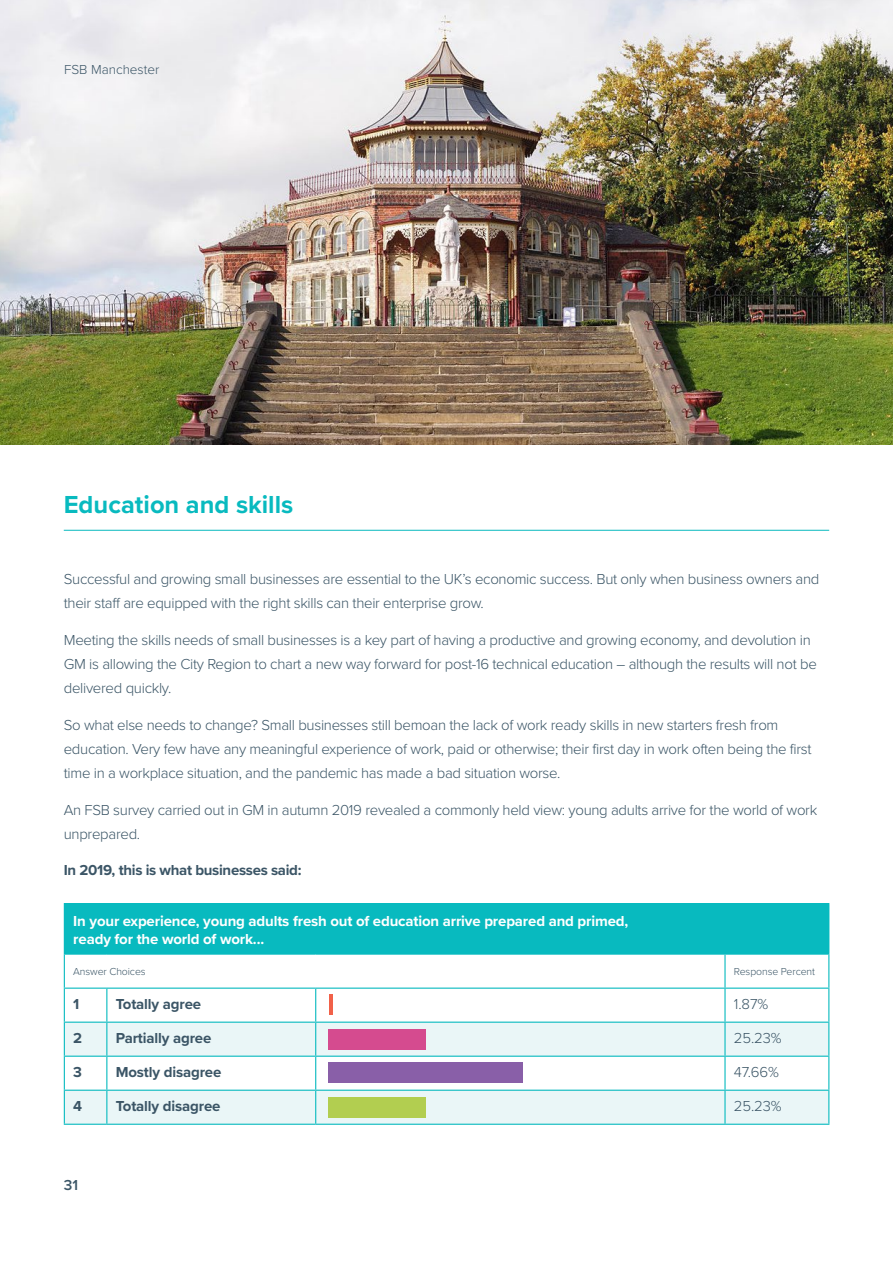
<style>
.page{position:relative;width:893px;height:1263px;background:#fff}
.page>*{position:absolute;margin:0;border:0;box-sizing:border-box;transform-origin:0 0}
.t1{font:700 25.5px "Proxima Nova";color:#08babf}
.t2{font:300 15px/24px "Proxima Nova";letter-spacing:-.02em;color:#3b5566}
.t3{font:700 15px/18px "Proxima Nova";letter-spacing:-.01em;color:#fff}
.t4{font:700 15px "Proxima Nova";letter-spacing:-.01em;color:#3b5566}
.t5{font:600 15px "Proxima Nova";color:#3b5566}
.t6{font:300 13.5px "Proxima Nova";color:#3b5566}
.t7{font:300 10.5px "Proxima Nova";letter-spacing:-.01em;color:#3b5566}
</style>
<div class="page">
<img style="left:0;top:0;width:893px;height:444px">
<hr style="left:64px;top:530px;width:765px;height:1px;background:#08babf">
<div style="left:64px;top:904px;width:765px;height:50px;background:#08babf"></div>
<svg style="left:65px;top:1023px;width:763px;height:101px;fill:#eaf6f7"></svg>
<hr style="left:64px;top:903px;width:43px;height:1px;background:#08babf">
<hr style="left:107px;top:903px;width:209px;height:1px;background:#08babf">
<hr style="left:316px;top:903px;width:409px;height:1px;background:#08babf">
<hr style="left:725px;top:903px;width:104px;height:1px;background:#08babf">
<hr style="left:64px;top:953px;width:43px;height:2px;background:#08babf">
<hr style="left:64px;top:955px;width:1px;height:32px;background:#08babf">
<hr style="left:107px;top:953px;width:209px;height:2px;background:#08babf">
<hr style="left:316px;top:953px;width:409px;height:2px;background:#08babf">
<hr style="left:725px;top:953px;width:104px;height:2px;background:#08babf">
<hr style="left:724px;top:955px;width:2px;height:32px;background:#08babf">
<hr style="left:828px;top:955px;width:1px;height:32px;background:#08babf">
<hr style="left:64px;top:987px;width:43px;height:2px;background:#08babf">
<hr style="left:64px;top:989px;width:1px;height:32px;background:#08babf">
<hr style="left:107px;top:987px;width:209px;height:2px;background:#08babf">
<hr style="left:106px;top:989px;width:1px;height:32px;background:#08babf">
<hr style="left:316px;top:987px;width:409px;height:2px;background:#08babf">
<hr style="left:315px;top:989px;width:1px;height:32px;background:#08babf">
<hr style="left:725px;top:987px;width:104px;height:2px;background:#08babf">
<hr style="left:724px;top:989px;width:2px;height:32px;background:#08babf">
<hr style="left:828px;top:989px;width:1px;height:32px;background:#08babf">
<hr style="left:64px;top:1021px;width:43px;height:2px;background:#08babf">
<hr style="left:64px;top:1023px;width:1px;height:32px;background:#08babf">
<hr style="left:107px;top:1021px;width:209px;height:2px;background:#08babf">
<hr style="left:106px;top:1023px;width:1px;height:32px;background:#08babf">
<hr style="left:316px;top:1021px;width:409px;height:2px;background:#08babf">
<hr style="left:315px;top:1023px;width:1px;height:32px;background:#08babf">
<hr style="left:725px;top:1021px;width:104px;height:2px;background:#08babf">
<hr style="left:724px;top:1023px;width:2px;height:32px;background:#08babf">
<hr style="left:828px;top:1023px;width:1px;height:32px;background:#08babf">
<hr style="left:64px;top:1055px;width:43px;height:2px;background:#08babf">
<hr style="left:64px;top:1057px;width:1px;height:33px;background:#08babf">
<hr style="left:107px;top:1055px;width:209px;height:2px;background:#08babf">
<hr style="left:106px;top:1057px;width:1px;height:33px;background:#08babf">
<hr style="left:316px;top:1055px;width:409px;height:2px;background:#08babf">
<hr style="left:315px;top:1057px;width:1px;height:33px;background:#08babf">
<hr style="left:725px;top:1055px;width:104px;height:2px;background:#08babf">
<hr style="left:724px;top:1057px;width:2px;height:33px;background:#08babf">
<hr style="left:828px;top:1057px;width:1px;height:33px;background:#08babf">
<hr style="left:64px;top:1090px;width:43px;height:1px;background:#08babf">
<hr style="left:64px;top:1091px;width:1px;height:33px;background:#08babf">
<hr style="left:107px;top:1090px;width:209px;height:1px;background:#08babf">
<hr style="left:106px;top:1091px;width:1px;height:33px;background:#08babf">
<hr style="left:316px;top:1090px;width:409px;height:1px;background:#08babf">
<hr style="left:315px;top:1091px;width:1px;height:33px;background:#08babf">
<hr style="left:725px;top:1090px;width:104px;height:1px;background:#08babf">
<hr style="left:724px;top:1091px;width:2px;height:33px;background:#08babf">
<hr style="left:828px;top:1091px;width:1px;height:33px;background:#08babf">
<hr style="left:64px;top:1124px;width:43px;height:1px;background:#08babf">
<hr style="left:107px;top:1124px;width:209px;height:1px;background:#08babf">
<hr style="left:316px;top:1124px;width:409px;height:1px;background:#08babf">
<hr style="left:725px;top:1124px;width:104px;height:1px;background:#08babf">
<div style="left:329px;top:1097px;width:97px;height:21px;background:#b2ce50"></div>
<div style="left:329px;top:1062px;width:194px;height:21px;background:#895fa8"></div>
<div style="left:329px;top:1029px;width:97px;height:21px;background:#d54b8f"></div>
<hr style="left:329px;top:994px;width:4px;height:21px;background:#f16149">
<p class="t6" style="left:64px;top:60px;width:97px">FSB Manchester</p>
<p class="t1" style="left:64px;top:485px;width:231px">Education and skills</p>
<p class="t2" style="left:64px;top:566px;width:757px">Successful and growing small businesses are essential to the UK’s economic success. But only when business owners and their staff are equipped with the right skills can their enterprise grow.</p>
<p class="t2" style="left:64px;top:627px;width:755px">Meeting the skills needs of small businesses is a key part of having a productive and growing economy, and devolution in<br>GM is allowing the City Region to chart a new way forward for post-16 technical education – although the results will not be delivered quickly.</p>
<p class="t2" style="left:64px;top:712px;width:749px">So what else needs to change? Small businesses still bemoan the lack of work ready skills in new starters fresh from education. Very few have any meaningful experience of work, paid or otherwise; their first day in work often being the first time in a workplace situation, and the pandemic has made a bad situation worse.</p>
<p class="t2" style="left:64px;top:797px;width:755px">An FSB survey carried out in GM in autumn 2019 revealed a commonly held view: young adults arrive for the world of work unprepared.</p>
<p class="t4" style="left:64px;top:859px;width:239px">In 2019, this is what businesses said:</p>
<p class="t3" style="left:73px;top:911px;width:557px">In your experience, young adults fresh out of education arrive prepared and primed, ready for the world of work...</p>
<p class="t7" style="left:73px;top:964px;width:74px">Answer Choices</p>
<p class="t7" style="left:734px;top:964px;width:83px">Response Percent</p>
<p class="t4" style="left:73px;top:993px;width:8px">1</p>
<p class="t4" style="left:116px;top:993px;width:87px">Totally agree</p>
<p class="t2" style="left:734px;top:991px;width:36px">1.87%</p>
<p class="t4" style="left:73px;top:1027px;width:10px">2</p>
<p class="t4" style="left:116px;top:1027px;width:97px">Partially agree</p>
<p class="t2" style="left:734px;top:1025px;width:49px">25.23%</p>
<p class="t4" style="left:73px;top:1061px;width:10px">3</p>
<p class="t4" style="left:116px;top:1061px;width:107px">Mostly disagree</p>
<p class="t2" style="left:734px;top:1059px;width:47px">47.66%</p>
<p class="t4" style="left:73px;top:1095px;width:10px">4</p>
<p class="t4" style="left:116px;top:1095px;width:106px">Totally disagree</p>
<p class="t2" style="left:734px;top:1093px;width:49px">25.23%</p>
<p class="t5" style="left:64px;top:1173px;width:16px">31</p>
</div>
